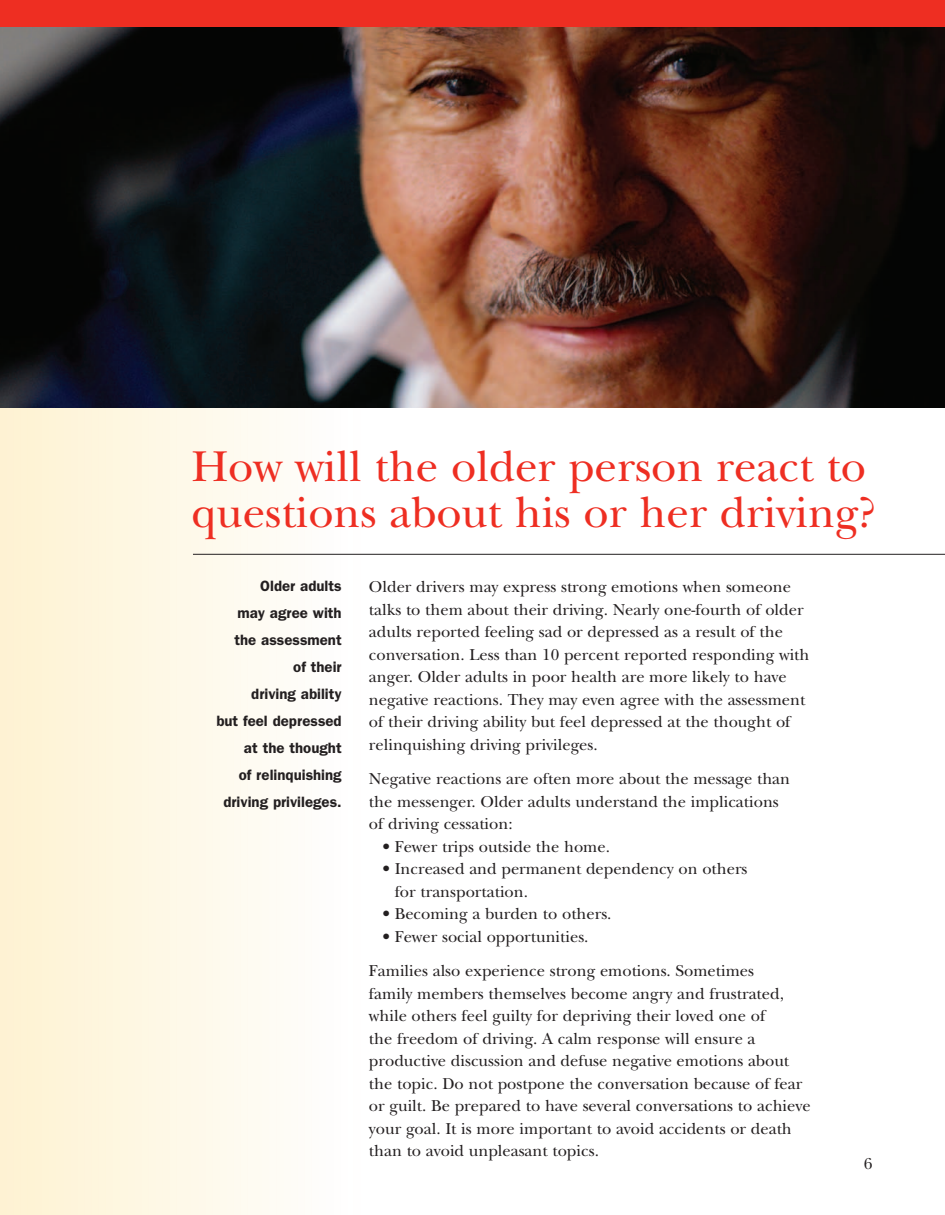
<style>
.page{position:relative;width:945px;height:1215px;background:#fff}
.page>*{position:absolute;margin:0;border:0;box-sizing:border-box;transform-origin:0 0}
.t1{font:45px/45.8px "New Baskerville";color:#ee2e22}
.t2{font:16.5px/22.5px "New Baskerville";color:#231f20}
.t3{font:600 15px/27px "Franklin Gothic";color:#231f20;text-align:right}
</style>
<div class="page">
<div style="left:0;top:0;width:9px;height:1215px;background:#fef2d3"></div>
<div style="left:3px;top:0;width:14px;height:1215px;background:#fef2d4"></div>
<div style="left:17px;top:0;width:14px;height:1215px;background:#fef3d5"></div>
<div style="left:25px;top:0;width:13px;height:1215px;background:#fef3d5"></div>
<div style="left:32px;top:0;width:13px;height:1215px;background:#fef3d6"></div>
<div style="left:39px;top:0;width:13px;height:1215px;background:#fef4d7"></div>
<div style="left:46px;top:0;width:13px;height:1215px;background:#fef4d8"></div>
<div style="left:53px;top:0;width:13px;height:1215px;background:#fef4d9"></div>
<div style="left:60px;top:0;width:13px;height:1215px;background:#fef4da"></div>
<div style="left:67px;top:0;width:13px;height:1215px;background:#fef4db"></div>
<div style="left:74px;top:0;width:14px;height:1215px;background:#fef5dc"></div>
<div style="left:88px;top:0;width:14px;height:1215px;background:#fef6dd"></div>
<div style="left:96px;top:0;width:13px;height:1215px;background:#fef6de"></div>
<div style="left:103px;top:0;width:13px;height:1215px;background:#fef6df"></div>
<div style="left:110px;top:0;width:13px;height:1215px;background:#fef7e0"></div>
<div style="left:117px;top:0;width:13px;height:1215px;background:#fef7e1"></div>
<div style="left:124px;top:0;width:13px;height:1215px;background:#fef7e2"></div>
<div style="left:131px;top:0;width:13px;height:1215px;background:#fef7e3"></div>
<div style="left:138px;top:0;width:14px;height:1215px;background:#fef8e4"></div>
<div style="left:152px;top:0;width:14px;height:1215px;background:#fef8e6"></div>
<div style="left:160px;top:0;width:13px;height:1215px;background:#fef8e6"></div>
<div style="left:167px;top:0;width:13px;height:1215px;background:#fef9e8"></div>
<div style="left:174px;top:0;width:13px;height:1215px;background:#fef9e9"></div>
<div style="left:181px;top:0;width:13px;height:1215px;background:#fef9e9"></div>
<div style="left:188px;top:0;width:13px;height:1215px;background:#fef9ea"></div>
<div style="left:195px;top:0;width:13px;height:1215px;background:#fef9eb"></div>
<div style="left:202px;top:0;width:13px;height:1215px;background:#fefaec"></div>
<div style="left:209px;top:0;width:14px;height:1215px;background:#fefaed"></div>
<div style="left:223px;top:0;width:14px;height:1215px;background:#fefaef"></div>
<div style="left:231px;top:0;width:13px;height:1215px;background:#fefaf0"></div>
<div style="left:238px;top:0;width:13px;height:1215px;background:#fefbf1"></div>
<div style="left:245px;top:0;width:13px;height:1215px;background:#fefbf2"></div>
<div style="left:252px;top:0;width:13px;height:1215px;background:#fefbf2"></div>
<div style="left:259px;top:0;width:13px;height:1215px;background:#fefbf3"></div>
<div style="left:266px;top:0;width:13px;height:1215px;background:#fefcf5"></div>
<div style="left:273px;top:0;width:13px;height:1215px;background:#fefcf5"></div>
<div style="left:280px;top:0;width:14px;height:1215px;background:#fefcf6"></div>
<div style="left:287px;top:0;width:14px;height:1215px;background:#fefcf7"></div>
<div style="left:295px;top:0;width:13px;height:1215px;background:#fefcf8"></div>
<div style="left:302px;top:0;width:13px;height:1215px;background:#fefdf9"></div>
<div style="left:309px;top:0;width:13px;height:1215px;background:#fefdfa"></div>
<div style="left:316px;top:0;width:13px;height:1215px;background:#fefdfb"></div>
<hr style="left:193px;top:554px;width:752px;height:1px;background:#231f20">
<img style="left:0;top:27px;width:945px;height:381px">
<div style="left:0;top:0;width:945px;height:27px;background:#ee2e22"></div>
<h1 class="t1" style="left:191px;top:449px;width:687px">How will the older person react to questions about his or her driving?</h1>
<p class="t3" style="left:216px;top:574px;width:127px">Older adults<br>may agree with the assessment<br>of their<br>driving ability<br>but feel depressed at the thought<br>of relinquishing driving privileges.</p>
<p class="t2" style="left:369px;top:578px;width:442px">Older drivers may express strong emotions when someone talks to them about their driving. Nearly one-fourth of older adults reported feeling sad or depressed as a result of the conversation. Less than 10 percent reported responding with anger. Older adults in poor health are more likely to have negative reactions. They may even agree with the assessment of their driving ability but feel depressed at the thought of relinquishing driving privileges.</p>
<p class="t2" style="left:369px;top:770px;width:423px">Negative reactions are often more about the message than the messenger. Older adults understand the implications of driving cessation:</p>
<p class="t2" style="left:383px;top:837px;width:229px">• Fewer trips outside the home.</p>
<p class="t2" style="left:395px;top:860px;width:354px;text-indent:-12px">• Increased and permanent dependency on others for transportation.</p>
<p class="t2" style="left:383px;top:905px;width:231px">• Becoming a burden to others.</p>
<p class="t2" style="left:369px;top:921px;width:387px;line-height:34.5px;text-indent:14px">• Fewer social opportunities.<br>Families also experience strong emotions. Sometimes</p>
<p class="t2" style="left:369px;top:984px;width:443px">family members themselves become angry and frustrated, while others feel guilty for depriving their loved one of<br>the freedom of driving. A calm response will ensure a productive discussion and defuse negative emotions about the topic. Do not postpone the conversation because of fear or guilt. Be prepared to have several conversations to achieve your goal. It is more important to avoid accidents or death than to avoid unpleasant topics.</p>
<p class="t2" style="left:864px;top:1154px;width:10px">6</p>
</div>
